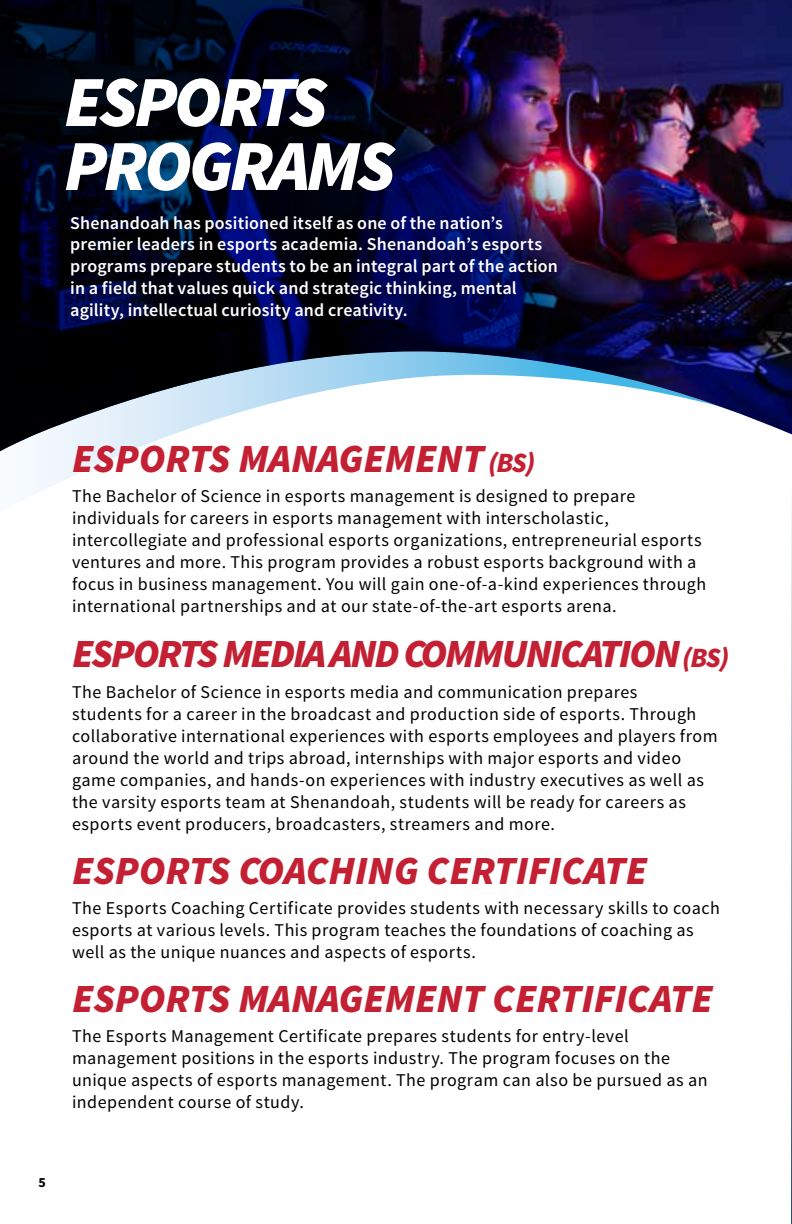
<style>
.page{position:relative;width:792px;height:1224px;background:#fff}
.page>*{position:absolute;margin:0;border:0;box-sizing:border-box;transform-origin:0 0}
.t1{font:italic 900 72px/64px "Source Sans Pro";letter-spacing:-.05em;color:#fff}
.t2{font:italic 900 40px "Source Sans Pro";color:#c32034}
.t3{font:italic 900 40px "Source Sans Pro";letter-spacing:-.05em;color:#c32034}
.t4{font:18px/22px "Source Sans Pro";letter-spacing:.03em;color:#000}
.t5{font:600 18px/22px "Source Sans Pro";letter-spacing:.01em;color:#fff}
.t6{font:700 14px "Source Sans Pro";color:#000}
.s1{font-size:28px}
</style>
<div class="page">
<img style="left:0;top:0;width:792px;height:463px">
<svg style="left:791px;top:509px;width:1px;height:715px"></svg>
<h1 class="t1" style="left:64px;top:70px;width:333px">ESPORTS<br>PROGRAMS</h1>
<p class="t5" style="left:70px;top:212px;width:489px">Shenandoah has positioned itself as one of the nation’s premier leaders in esports academia. Shenandoah’s esports programs prepare students to be an integral part of the action in a field that values quick and strategic thinking, mental agility, intellectual curiosity and creativity.</p>
<p class="t6" style="left:39px;top:1173px;width:9px">5</p>
<h2 class="t2" style="left:72px;top:433px;width:465px">ESPORTS MANAGEMENT <span class="s1">(BS)</span></h2>
<p class="t4" style="left:72px;top:485px;width:636px">The Bachelor of Science in esports management is designed to prepare individuals for careers in esports management with interscholastic, intercollegiate and professional esports organizations, entrepreneurial esports ventures and more. This program provides a robust esports background with a focus in business management. You will gain one-of-a-kind experiences through international partnerships and at our state-of-the-art esports arena.</p>
<h2 class="t3" style="left:72px;top:628px;width:659px">ESPORTS MEDIA AND COMMUNICATION <span class="s1">(BS)</span></h2>
<p class="t4" style="left:72px;top:681px;width:647px">The Bachelor of Science in esports media and communication prepares<br>students for a career in the broadcast and production side of esports. Through collaborative international experiences with esports employees and players from around the world and trips abroad, internships with major esports and video game companies, and hands-on experiences with industry executives as well as the varsity esports team at Shenandoah, students will be ready for careers as esports event producers, broadcasters, streamers and more.</p>
<h2 class="t2" style="left:72px;top:845px;width:577px">ESPORTS COACHING CERTIFICATE</h2>
<p class="t4" style="left:72px;top:897px;width:649px">The Esports Coaching Certificate provides students with necessary skills to coach esports at various levels. This program teaches the foundations of coaching as well as the unique nuances and aspects of esports.</p>
<h2 class="t2" style="left:72px;top:973px;width:642px">ESPORTS MANAGEMENT CERTIFICATE</h2>
<p class="t4" style="left:72px;top:1025px;width:637px">The Esports Management Certificate prepares students for entry-level management positions in the esports industry. The program focuses on the unique aspects of esports management. The program can also be pursued as an independent course of study.</p>
</div>
